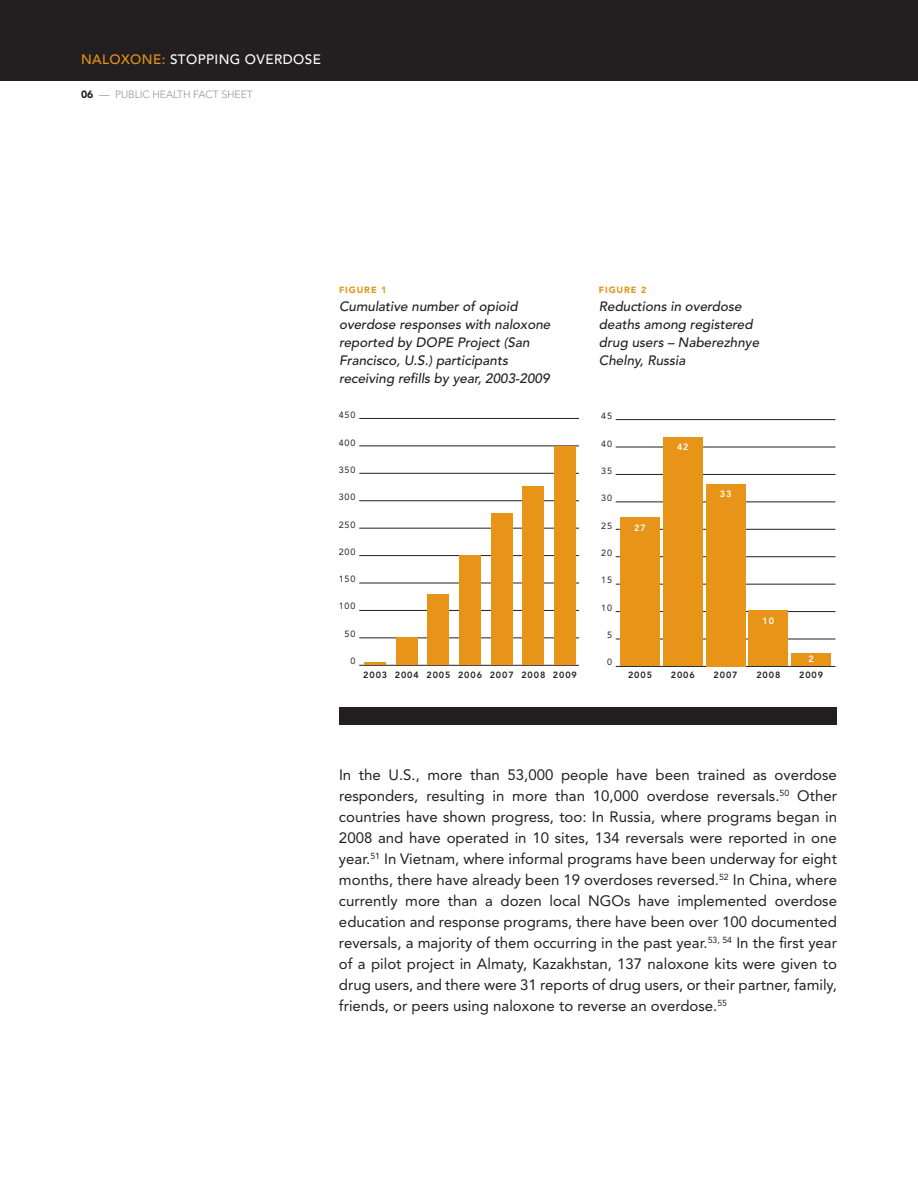
<style>
.page{position:relative;width:918px;height:1188px;background:#fff}
.page>*{position:absolute;margin:0;border:0;box-sizing:border-box;transform-origin:0 0}
.TEXT_basic{font:15px/21px "Avenir";color:#231f20;text-align:justify}
.TEXT_basic-2{font:italic 500 13.5px/18px "Avenir";color:#231f20}
.t1{font:500 13.5px "Avenir";letter-spacing:.03em;color:#fff}
.t2{font:300 10.5px "Avenir";letter-spacing:-.01em;color:#939598}
.PILL-QUOTE_3{font:800 9px "Avenir";letter-spacing:.1em;color:#231f20}
.PILL-QUOTE_3-2{font:9px "Avenir";letter-spacing:.1em;color:#231f20}
.PILL-QUOTE_3-3{font:900 9px "Avenir";letter-spacing:.1em;color:#e89418}
.PILL-QUOTE_3-4{font:800 9px "Avenir";letter-spacing:.1em;color:#fff}
.s1{color:#e89418}
.s2{font-weight:900;color:#231f20}
.s3{font-weight:400}
</style>
<div class="page">
<div style="left:0;top:0;width:918px;height:81px;background:#231f20"></div>
<div style="left:339px;top:707px;width:498px;height:18px;background:#231f20"></div>
<hr style="left:616px;top:666px;width:220px;height:1px;background:#231f20">
<hr style="left:616px;top:639px;width:220px;height:1px;background:#231f20">
<hr style="left:616px;top:611px;width:220px;height:1px;background:#231f20">
<hr style="left:616px;top:584px;width:220px;height:1px;background:#231f20">
<hr style="left:616px;top:556px;width:220px;height:1px;background:#231f20">
<hr style="left:616px;top:529px;width:220px;height:1px;background:#231f20">
<hr style="left:616px;top:501px;width:220px;height:1px;background:#231f20">
<hr style="left:616px;top:474px;width:220px;height:1px;background:#231f20">
<hr style="left:616px;top:447px;width:220px;height:1px;background:#231f20">
<hr style="left:616px;top:419px;width:220px;height:1px;background:#231f20">
<div style="left:792px;top:653px;width:39px;height:13px;background:#e89418"></div>
<div style="left:749px;top:611px;width:39px;height:55px;background:#e89418"></div>
<div style="left:706px;top:484px;width:39px;height:182px;background:#e89418"></div>
<div style="left:663px;top:437px;width:39px;height:229px;background:#e89418"></div>
<div style="left:620px;top:517px;width:40px;height:149px;background:#e89418"></div>
<hr style="left:359px;top:665px;width:220px;height:1px;background:#231f20">
<hr style="left:359px;top:637px;width:220px;height:1px;background:#231f20">
<hr style="left:359px;top:610px;width:220px;height:1px;background:#231f20">
<hr style="left:359px;top:583px;width:220px;height:1px;background:#231f20">
<hr style="left:359px;top:555px;width:220px;height:1px;background:#231f20">
<hr style="left:359px;top:528px;width:220px;height:1px;background:#231f20">
<hr style="left:359px;top:500px;width:220px;height:1px;background:#231f20">
<hr style="left:359px;top:473px;width:220px;height:1px;background:#231f20">
<hr style="left:359px;top:446px;width:220px;height:1px;background:#231f20">
<hr style="left:359px;top:418px;width:220px;height:1px;background:#231f20">
<hr style="left:365px;top:662px;width:21px;height:3px;background:#e89418">
<div style="left:396px;top:637px;width:21px;height:28px;background:#e89418"></div>
<div style="left:428px;top:595px;width:21px;height:70px;background:#e89418"></div>
<div style="left:460px;top:556px;width:21px;height:109px;background:#e89418"></div>
<div style="left:491px;top:514px;width:21px;height:151px;background:#e89418"></div>
<div style="left:523px;top:487px;width:21px;height:178px;background:#e89418"></div>
<div style="left:554px;top:446px;width:21px;height:219px;background:#e89418"></div>
<p class="t1" style="left:81px;top:52px;width:241px"><span class="s1">NALOXONE:</span> STOPPING OVERDOSE</p>
<p class="t2" style="left:81px;top:88px;width:173px"><span class="s2">06</span> <span class="s3">—</span> PUBLIC HEALTH FACT SHEET</p>
<p class="PILL-QUOTE_3-3" style="left:339px;top:284px;width:49px">FIGURE 1</p>
<p class="TEXT_basic-2" style="left:339px;top:298px;width:213px">Cumulative number of opioid overdose responses with naloxone reported by DOPE Project (San<br>Francisco, U.S.) participants receiving refills by year, 2003-2009</p>
<p class="PILL-QUOTE_3-2" style="left:339px;top:410px;width:18px">450</p>
<p class="PILL-QUOTE_3-2" style="left:339px;top:437px;width:18px">400</p>
<p class="PILL-QUOTE_3-2" style="left:339px;top:465px;width:18px">350</p>
<p class="PILL-QUOTE_3-2" style="left:339px;top:492px;width:18px">300</p>
<p class="PILL-QUOTE_3-2" style="left:339px;top:519px;width:18px">250</p>
<p class="PILL-QUOTE_3-2" style="left:339px;top:546px;width:18px">200</p>
<p class="PILL-QUOTE_3-2" style="left:339px;top:574px;width:18px">150</p>
<p class="PILL-QUOTE_3-2" style="left:339px;top:601px;width:18px">100</p>
<p class="PILL-QUOTE_3-2" style="left:345px;top:628px;width:12px">50</p>
<p class="PILL-QUOTE_3-2" style="left:351px;top:656px;width:7px">0</p>
<p class="PILL-QUOTE_3" style="left:363px;top:669px;width:26px">2003</p>
<p class="PILL-QUOTE_3" style="left:395px;top:669px;width:26px">2004</p>
<p class="PILL-QUOTE_3" style="left:426px;top:669px;width:26px">2005</p>
<p class="PILL-QUOTE_3" style="left:458px;top:669px;width:26px">2006</p>
<p class="PILL-QUOTE_3" style="left:490px;top:669px;width:26px">2007</p>
<p class="PILL-QUOTE_3" style="left:521px;top:669px;width:26px">2008</p>
<p class="PILL-QUOTE_3" style="left:553px;top:669px;width:26px">2009</p>
<p class="PILL-QUOTE_3-3" style="left:599px;top:284px;width:49px">FIGURE 2</p>
<p class="TEXT_basic-2" style="left:599px;top:298px;width:162px">Reductions in overdose deaths among registered drug users – Naberezhnye<br>Chelny, Russia</p>
<p class="PILL-QUOTE_3-2" style="left:601px;top:411px;width:12px">45</p>
<p class="PILL-QUOTE_3-2" style="left:601px;top:438px;width:12px">40</p>
<p class="PILL-QUOTE_3-2" style="left:601px;top:466px;width:12px">35</p>
<p class="PILL-QUOTE_3-2" style="left:601px;top:493px;width:12px">30</p>
<p class="PILL-QUOTE_3-2" style="left:601px;top:520px;width:12px">25</p>
<p class="PILL-QUOTE_3-2" style="left:601px;top:548px;width:12px">20</p>
<p class="PILL-QUOTE_3-2" style="left:601px;top:575px;width:12px">15</p>
<p class="PILL-QUOTE_3-2" style="left:601px;top:602px;width:12px">10</p>
<p class="PILL-QUOTE_3-2" style="left:607px;top:630px;width:7px">5</p>
<p class="PILL-QUOTE_3-2" style="left:607px;top:657px;width:7px">0</p>
<p class="PILL-QUOTE_3-4" style="left:634px;top:522px;width:13px">27</p>
<p class="PILL-QUOTE_3" style="left:628px;top:670px;width:26px">2005</p>
<p class="PILL-QUOTE_3-4" style="left:677px;top:442px;width:13px">42</p>
<p class="PILL-QUOTE_3-4" style="left:720px;top:488px;width:13px">33</p>
<p class="PILL-QUOTE_3" style="left:671px;top:670px;width:26px">2006</p>
<p class="PILL-QUOTE_3" style="left:714px;top:670px;width:26px">2007</p>
<p class="PILL-QUOTE_3-4" style="left:763px;top:616px;width:13px">10</p>
<p class="PILL-QUOTE_3" style="left:756px;top:670px;width:26px">2008</p>
<p class="PILL-QUOTE_3-4" style="left:809px;top:653px;width:7px">2</p>
<p class="PILL-QUOTE_3" style="left:799px;top:670px;width:26px">2009</p>
<p class="TEXT_basic" style="left:339px;top:765px;width:500px">In the U.S., more than 53,000 people have been trained as overdose responders, resulting in more than 10,000 overdose reversals.<sup>50</sup> Other countries have shown progress, too: In Russia, where programs began in 2008 and have operated in 10 sites, 134 reversals were reported in one year.<sup>51</sup> In Vietnam, where informal programs have been underway for eight months, there have already been 19 overdoses reversed.<sup>52</sup> In China, where currently more than a dozen local NGOs have implemented overdose education and response programs, there have been over 100 documented reversals, a majority of them occurring in the past year.<sup>53,</sup> <sup>54</sup> In the first year of a pilot project in Almaty, Kazakhstan, 137 naloxone kits were given to drug users, and there were 31 reports of drug users, or their partner, family, friends, or peers using naloxone to reverse an overdose.<sup>55</sup></p>
</div>
